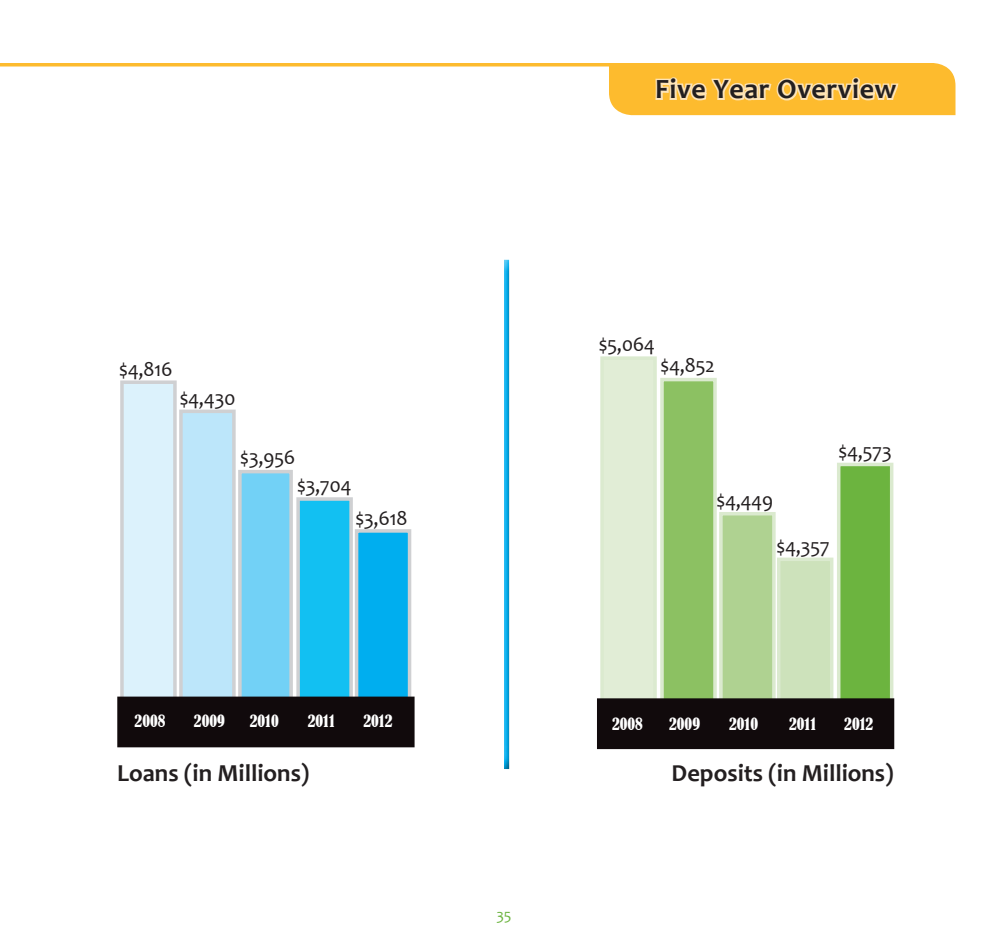
<style>
.page{position:relative;width:1008px;height:945px;background:#fff}
.page>*{position:absolute;margin:0;border:0;box-sizing:border-box;transform-origin:0 0}
.t1{font:700 28px "Candara";letter-spacing:.02em;color:#231f20}
.t2{font:700 24.5px "Candara";color:#231f20}
.t3{font:21px "Candara";letter-spacing:-.025em;color:#231f20}
.t4{font:condensed 15.75px "Bernard";color:#fff}
.t5{font:15.75px "Candara";color:#6cb43f}
</style>
<div class="page">
<hr style="left:0;top:63px;width:629px;height:3px;background:#fdbb2e">
<svg style="left:609px;top:63px;width:347px;height:52px;background:#fdc34a"></svg>
<div style="left:503px;top:262px;width:7px;height:507px;background:#231f20;opacity:.75"></div>
<div style="left:777px;top:558px;width:56px;height:156px;background:#cde2bb;border:4px solid #dbeacf"></div>
<div style="left:660px;top:378px;width:57px;height:358px;background:#8cc162;border:4px solid #dbeacf"></div>
<div style="left:600px;top:356px;width:57px;height:358px;background:#e1edd6"></div>
<div style="left:719px;top:512px;width:57px;height:215px;background:#afd291;border:4px solid #dbeacf"></div>
<div style="left:837px;top:463px;width:56px;height:278px;background:#6cb43f;border:4px solid #dbeacf"></div>
<div style="left:597px;top:698px;width:297px;height:51px;background:#110a0c"></div>
<div style="left:355px;top:529px;width:56px;height:215px;background:#00aeef;border:4px solid #cfd0d2"></div>
<div style="left:120px;top:380px;width:57px;height:329px;background:#dcf2fc;border:4px solid #cfd0d2"></div>
<div style="left:179px;top:410px;width:57px;height:294px;background:#bce6fa;border:4px solid #cfd0d2"></div>
<div style="left:296px;top:497px;width:57px;height:247px;background:#12c0f2;border:4px solid #cfd0d2"></div>
<div style="left:238px;top:470px;width:55px;height:234px;background:#72d1f6;border:4px solid #cfd0d2"></div>
<div style="left:117px;top:697px;width:298px;height:50px;background:#110a0c"></div>
<h1 class="t1" style="left:655px;top:72px;width:243px">Five Year Overview</h1>
<p class="t3" style="left:119px;top:356px;width:55px">$4,816</p>
<p class="t3" style="left:179px;top:386px;width:58px">$4,430</p>
<p class="t3" style="left:240px;top:445px;width:57px">$3,956</p>
<p class="t3" style="left:297px;top:473px;width:56px">$3,704</p>
<p class="t3" style="left:355px;top:506px;width:54px">$3,618</p>
<p class="t4" style="left:135px;top:712px;width:32px">2008</p>
<p class="t4" style="left:194px;top:712px;width:32px">2009</p>
<p class="t4" style="left:250px;top:712px;width:31px">2010</p>
<p class="t4" style="left:308px;top:712px;width:29px">2011</p>
<p class="t4" style="left:364px;top:712px;width:31px">2012</p>
<p class="t2" style="left:117px;top:758px;width:194px">Loans (in Millions)</p>
<p class="t5" style="left:496px;top:905px;width:17px">35</p>
<p class="t3" style="left:598px;top:331px;width:58px">$5,064</p>
<p class="t3" style="left:660px;top:353px;width:56px">$4,852</p>
<p class="t3" style="left:838px;top:439px;width:55px">$4,573</p>
<p class="t3" style="left:716px;top:488px;width:59px">$4,449</p>
<p class="t3" style="left:776px;top:534px;width:55px">$4,357</p>
<p class="t4" style="left:612px;top:715px;width:32px">2008</p>
<p class="t4" style="left:669px;top:715px;width:32px">2009</p>
<p class="t4" style="left:729px;top:715px;width:31px">2010</p>
<p class="t4" style="left:789px;top:715px;width:29px">2011</p>
<p class="t4" style="left:844px;top:715px;width:31px">2012</p>
<p class="t2" style="left:672px;top:758px;width:224px">Deposits (in Millions)</p>
</div>
